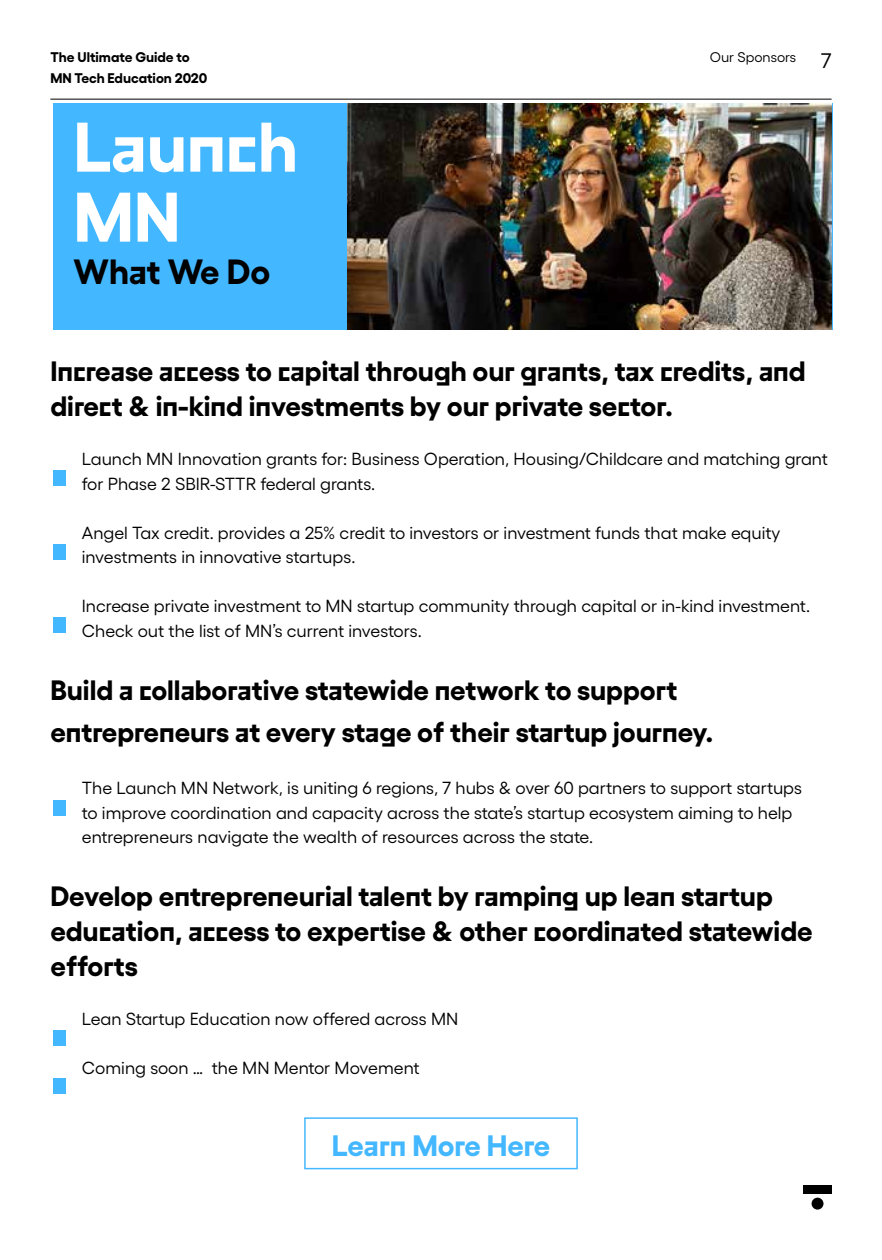
<style>
.page{position:relative;width:882px;height:1260px;background:#fff}
.page>*{position:absolute;margin:0;border:0;box-sizing:border-box;transform-origin:0 0}
.t1{font:700 70px/70px "Gellix";color:#fff}
.t2{font:700 35px "Gellix";color:#000}
.t3{font:700 29.57px "Gellix";color:#43b7ff}
.t4{font:700 28px/35px "Gellix";color:#000}
.t5{font:21px "Gellix";color:#000}
.t6{font:17.5px/24.5px "Gellix";color:#000}
.t7{font:700 14px/21px "Gellix";color:#000}
.t8{font:14px "Gellix";color:#000}
</style>
<div class="page">
<hr style="left:50px;top:99px;width:782px;height:1px;background:#000">
<div style="left:803px;top:1185px;width:29px;height:8px;background:#000"></div>
<div style="left:812px;top:1198px;width:12px;height:12px;background:#000;border-radius:50%"></div>
<div style="left:53px;top:103px;width:779px;height:227px;background:#43b7ff"></div>
<img style="left:348px;top:103px;width:484px;height:227px">
<div style="left:53px;top:471px;width:13px;height:15px;background:#43b7ff"></div>
<div style="left:53px;top:544px;width:13px;height:15px;background:#43b7ff"></div>
<div style="left:53px;top:617px;width:13px;height:15px;background:#43b7ff"></div>
<div style="left:53px;top:800px;width:13px;height:15px;background:#43b7ff"></div>
<div style="left:53px;top:1031px;width:13px;height:15px;background:#43b7ff"></div>
<div style="left:53px;top:1079px;width:13px;height:15px;background:#43b7ff"></div>
<div style="left:304px;top:1117px;width:274px;height:52px;border:1px solid #43b7ff"></div>
<p class="t7" style="left:50px;top:45px;width:158px">The Ultimate Guide to<br>MN Tech Education 2020</p>
<p class="t8" style="left:710px;top:46px;width:88px">Our Sponsors</p>
<h1 class="t1" style="left:74px;top:104px;width:226px">Launch<br>MN</h1>
<h2 class="t2" style="left:74px;top:243px;width:198px">What We Do</h2>
<p class="t5" style="left:821px;top:44px;width:12px">7</p>
<h3 class="t4" style="left:50px;top:351px;width:757px">Increase access to capital through our grants, tax credits, and direct &amp; in-kind investments by our private sector.</h3>
<p class="t6" style="left:82px;top:445px;width:747px">Launch MN Innovation grants for: Business Operation, Housing/Childcare and matching grant for Phase 2 SBIR-STTR federal grants.</p>
<p class="t6" style="left:82px;top:519px;width:700px">Angel Tax credit. provides a 25% credit to investors or investment funds that make equity investments in innovative startups.</p>
<p class="t6" style="left:82px;top:592px;width:730px">Increase private investment to MN startup community through capital or in-kind investment.<br>Check out the list of MN’s current investors.</p>
<h3 class="t4" style="left:50px;top:666px;width:664px;line-height:42px">Build a collaborative statewide network to support entrepreneurs at every stage of their startup journey.</h3>
<p class="t6" style="left:82px;top:774px;width:722px">The Launch MN Network, is uniting 6 regions, 7 hubs &amp; over 60 partners to support startups to improve coordination and capacity across the state’s startup ecosystem aiming to help entrepreneurs navigate the wealth of resources across the state.</p>
<h3 class="t4" style="left:50px;top:876px;width:764px">Develop entrepreneurial talent by ramping up lean startup education, access to expertise &amp; other coordinated statewide efforts</h3>
<p class="t6" style="left:82px;top:1005px;width:378px">Lean Startup Education now offered across MN</p>
<p class="t6" style="left:82px;top:1054px;width:339px">Coming soon … the MN Mentor Movement</p>
<h3 class="t3" style="left:332px;top:1122px;width:220px">Learn More Here</h3>
</div>
